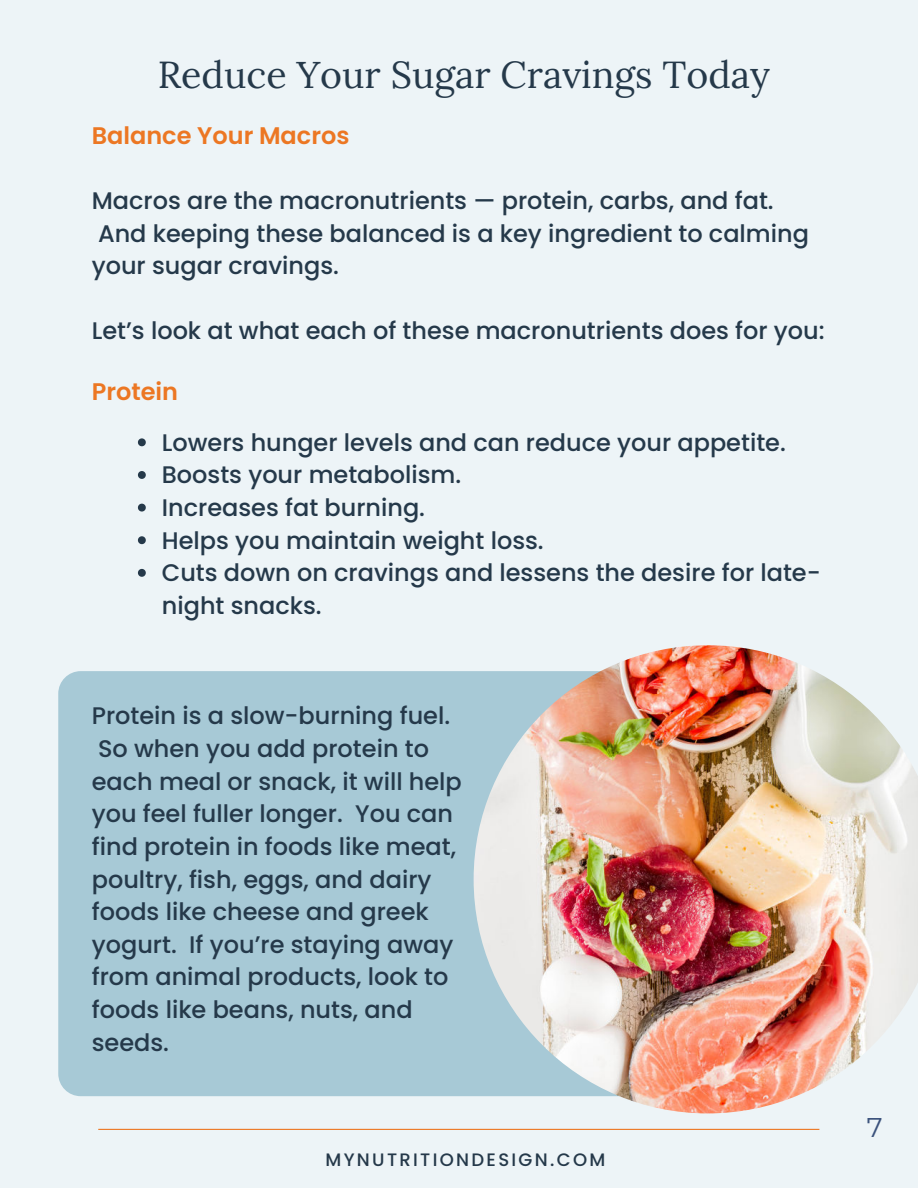
<style>
.page{position:relative;width:918px;height:1188px;background:#edf4f7}
.page>*{position:absolute;margin:0;border:0;box-sizing:border-box;transform-origin:0 0}
.t1{font:37.5px "Lora";color:#25394a}
.t2{font:27px "Montserrat";color:#3b527c}
.t3{font:500 24px/32.7px "Poppins";color:#25394a}
.t4{font:600 24px "Poppins";color:#ec7723}
.t5{font:500 18px "Poppins";letter-spacing:.13em;color:#25394a}
</style>
<div class="page">
<div style="left:58px;top:671px;width:672px;height:425px;background:#a7c9d6;border-radius:22px"></div>
<hr style="left:98px;top:1129px;width:721px;height:1px;background:#ec7723">
<img style="left:474px;top:645px;width:444px;height:468px">
<svg style="left:138px;top:438px;width:8px;height:8px"></svg>
<svg style="left:138px;top:471px;width:8px;height:8px"></svg>
<svg style="left:138px;top:504px;width:8px;height:8px"></svg>
<svg style="left:138px;top:536px;width:8px;height:8px"></svg>
<svg style="left:138px;top:569px;width:8px;height:8px"></svg>
<h1 class="t1" style="left:158px;top:46px;width:614px">Reduce Your Sugar Cravings Today</h1>
<p class="t4" style="left:92px;top:121px;width:259px">Balance Your Macros</p>
<p class="t3" style="left:92px;top:184px;width:719px">Macros are the macronutrients — protein, carbs, and fat.<br>And keeping these balanced is a key ingredient to calming your sugar cravings.</p>
<p class="t3" style="left:92px;top:315px;width:734px">Let’s look at what each of these macronutrients does for you:</p>
<p class="t4" style="left:92px;top:378px;width:88px">Protein</p>
<p class="t3" style="left:162px;top:426px;width:660px">Lowers hunger levels and can reduce your appetite.<br>Boosts your metabolism.<br>Increases fat burning.<br>Helps you maintain weight loss.<br>Cuts down on cravings and lessens the desire for late&shy;night snacks.</p>
<p class="t3" style="left:92px;top:700px;width:372px">Protein is a slow-burning fuel.<br>So when you add protein to each meal or snack, it will help you feel fuller longer. You can find protein in foods like meat, poultry, fish, eggs, and dairy foods like cheese and greek yogurt. If you’re staying away from animal products, look to foods like beans, nuts, and seeds.</p>
<p class="t5" style="left:326px;top:1150px;width:281px">MYNUTRITIONDESIGN.COM</p>
<p class="t2" style="left:867px;top:1109px;width:17px">7</p>
</div>
